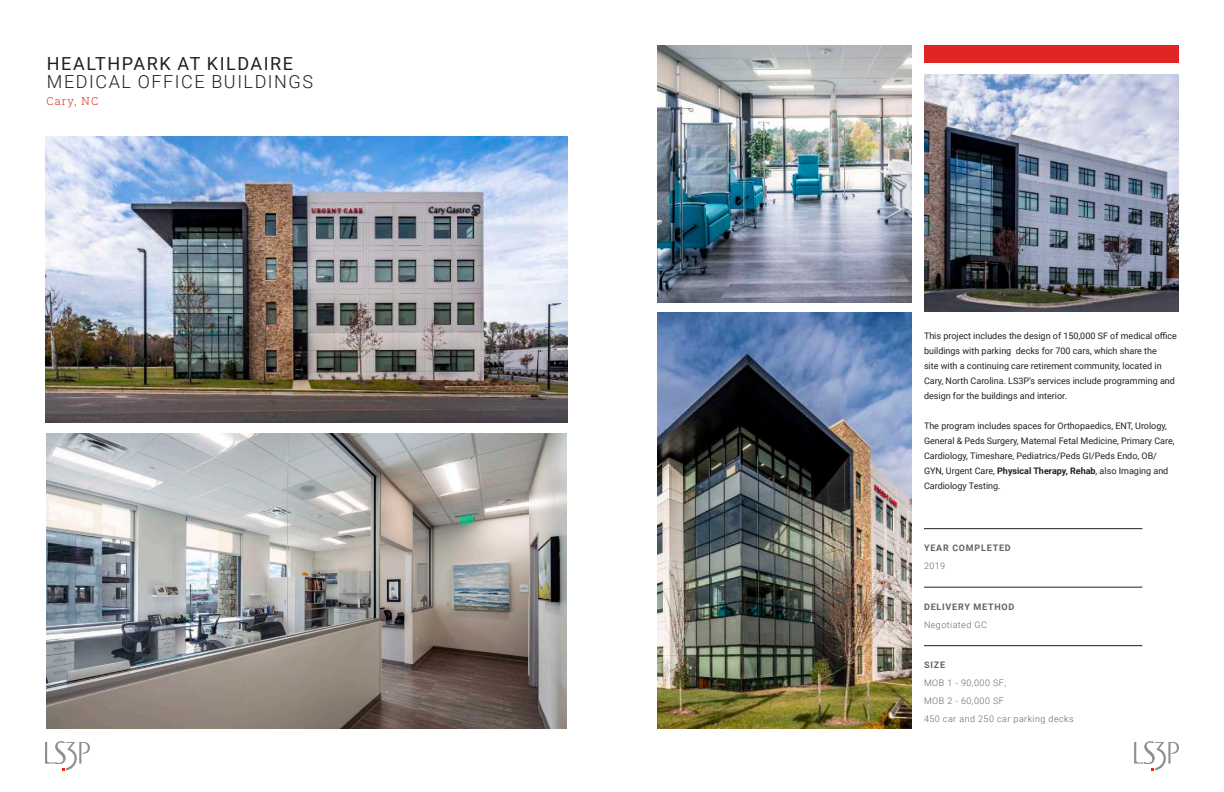
<style>
.page{position:relative;width:1224px;height:792px;background:#fff}
.page>*{position:absolute;margin:0;border:0;box-sizing:border-box;transform-origin:0 0}
.t1{font:300 18px "Roboto";letter-spacing:.085em;color:#231f20}
.t2{font:18px "Roboto";letter-spacing:.085em;color:#231f20}
.t3{font:300 11px "Roboto Slab";letter-spacing:.1em;color:#e72419}
.t4{font:9px/15px "Roboto";color:#231f20}
.t5{font:300 9px/18px "Roboto";letter-spacing:.05em;color:#636366}
.t6{font:700 9px "Roboto";letter-spacing:.085em;color:#636366}
.s1{font-weight:700}
</style>
<div class="page">
<img style="left:47px;top:433px;width:520px;height:296px">
<img style="left:45px;top:137px;width:522px;height:286px">
<div style="left:924px;top:45px;width:255px;height:18px;background:#e02525"></div>
<img style="left:924px;top:75px;width:255px;height:237px">
<hr style="left:924px;top:528px;width:218px;height:1px;background:#231f20">
<hr style="left:924px;top:587px;width:218px;height:1px;background:#231f20">
<hr style="left:924px;top:645px;width:218px;height:1px;background:#231f20">
<img style="left:657px;top:45px;width:255px;height:258px">
<img style="left:657px;top:312px;width:255px;height:417px">
<svg style="left:45px;top:741px;width:45px;height:30px"></svg>
<svg style="left:1134px;top:741px;width:45px;height:30px"></svg>
<h1 class="t2" style="left:47px;top:51px;width:248px">HEALTHPARK AT KILDAIRE</h1>
<h1 class="t1" style="left:47px;top:69px;width:268px">MEDICAL OFFICE BUILDINGS</h1>
<p class="t3" style="left:47px;top:94px;width:53px">Cary, NC</p>
<p class="t4" style="left:924px;top:328px;width:254px">This project includes the design of 150,000 SF of medical office buildings with parking decks for 700 cars, which share the<br>site with a continuing care retirement community, located in Cary, North Carolina. LS3P’s services include programming and design for the buildings and interior.</p>
<p class="t4" style="left:924px;top:418px;width:252px">The program includes spaces for Orthopaedics, ENT, Urology, General &amp; Peds Surgery, Maternal Fetal Medicine, Primary Care, Cardiology, Timeshare, Pediatrics/Peds GI/Peds Endo, OB/ GYN, Urgent Care, <span class="s1">Physical Therapy, Rehab</span>, also Imaging and Cardiology Testing.</p>
<p class="t6" style="left:924px;top:542px;width:88px">YEAR COMPLETED</p>
<p class="t5" style="left:924px;top:557px;width:23px">2019</p>
<p class="t6" style="left:924px;top:600px;width:92px">DELIVERY METHOD</p>
<p class="t5" style="left:924px;top:615px;width:64px">Negotiated GC</p>
<p class="t6" style="left:924px;top:659px;width:22px">SIZE</p>
<p class="t5" style="left:924px;top:674px;width:151px">MOB 1 - 90,000 SF;<br>MOB 2 - 60,000 SF<br>450 car and 250 car parking decks</p>
</div>
